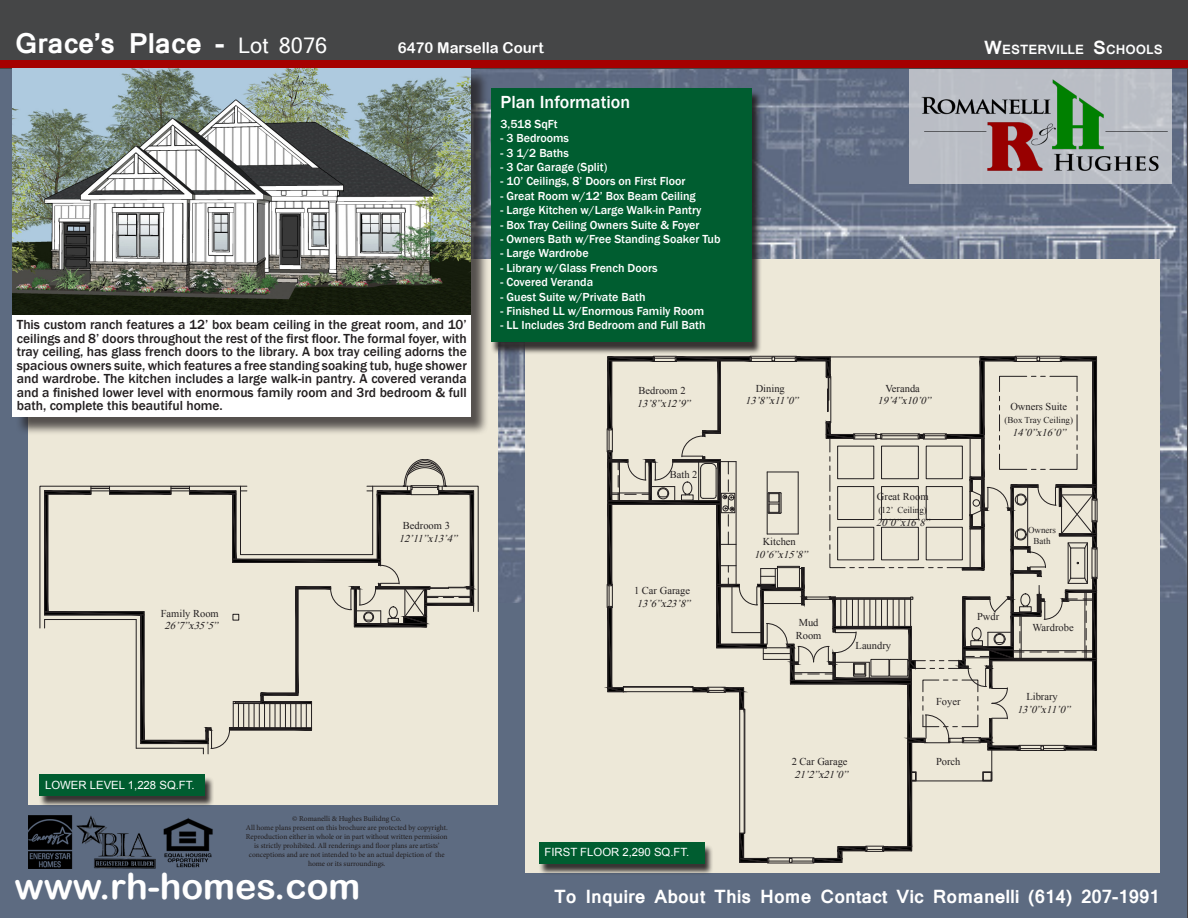
<style>
.page{position:relative;width:1188px;height:918px;background:#fff}
.page>*{position:absolute;margin:0;border:0;box-sizing:border-box;transform-origin:0 0}
.t1{font:36px "Arial Rounded MT Bold";color:#fff}
.t2{font:700 27px "Mangal";color:#fff}
.t3{font:700 18px "Mangal";color:#fff}
.t4{font:500 18px "Franklin Gothic";color:#fff}
.t5{font:15px "Arial Rounded MT Bold";color:#fff}
.t6{font:500 13.5px/13.5px "Franklin Gothic";color:#231f20;text-align:justify}
.t7{font:700 12.6px "Mangal";color:#fff}
.t8{font:500 12px "Franklin Gothic";color:#fff}
.t9{font:11.4px "Arial";color:#fff}
.t10{font:10.5px "Times New Roman";color:#231f20}
.t11{font:italic 10.5px "Times New Roman";color:#231f20}
.t12{font:9px "Times New Roman";color:#231f20}
.t13{font:7.5px "Minion Pro";letter-spacing:-.005em;color:#231f20}
.s1{font-weight:400;font-size:21px}
.s2{font-size:18px}
</style>
<div class="page">
<div style="left:0;top:0;width:1186px;height:918px;background:#5d6b81"></div>
<img style="left:471px;top:68px;width:715px;height:535px">
<div style="left:526px;top:259px;width:634px;height:614px;background:#ede8d8"></div>
<div style="left:28px;top:259px;width:470px;height:546px;background:#ede8d8"></div>
<div style="left:0;top:0;width:1188px;height:68px;background:#454647"></div>
<div style="left:0;top:60px;width:1188px;height:8px;background:#a50000"></div>
<img style="left:28px;top:815px;width:185px;height:53px">
<img style="left:914px;top:68px;width:257px;height:120px">
<div style="left:15px;top:71px;width:475px;height:365px;background:#231f20;opacity:.75"></div>
<div style="left:13px;top:68px;width:458px;height:349px;background:#fff"></div>
<div style="left:491px;top:91px;width:270px;height:264px;background:#231f20;opacity:.9"></div>
<div style="left:491px;top:88px;width:261px;height:254px;background:#005d30"></div>
<div style="left:538px;top:844px;width:176px;height:32px;background:#231f20;opacity:.9"></div>
<div style="left:539px;top:842px;width:165px;height:21px;background:#005d30"></div>
<div style="left:39px;top:776px;width:175px;height:32px;background:#231f20;opacity:.9"></div>
<div style="left:40px;top:774px;width:165px;height:22px;background:#005d30"></div>
<svg style="left:607px;top:356px;width:490px;height:507px"></svg>
<svg style="left:39px;top:459px;width:439px;height:295px"></svg>
<img style="left:13px;top:68px;width:458px;height:247px">
<p class="t2" style="left:15px;top:18px;width:313px">Grace’s Place - <span class="s1">Lot 8076</span></p>
<p class="t7" style="left:984px;top:38px;width:180px"><span class="s2">W</span>ESTERVILLE <span class="s2">S</span>CHOOLS</p>
<p class="t5" style="left:398px;top:39px;width:148px">6470 Marsella Court</p>
<p class="t6" style="left:17px;top:318px;width:452px">This custom ranch features a 12’ box beam ceiling in the great room, and 10’ ceilings and 8’ doors throughout the rest of the first floor. The formal foyer, with tray ceiling, has glass french doors to the library. A box tray ceiling adorns the spacious owners suite, which features a free standing soaking tub, huge shower and wardrobe. The kitchen includes a large walk-in pantry. A covered veranda and a finished lower level with enormous family room and 3rd bedroom &amp; full bath, complete this beautiful home.</p>
<p class="t10" style="left:161px;top:606px;width:60px">Family Room</p>
<p class="t11" style="left:165px;top:619px;width:58px">26’7”x35’5”</p>
<p class="t10" style="left:403px;top:519px;width:48px">Bedroom 3</p>
<p class="t11" style="left:399px;top:531px;width:63px">12’11”x13’4”</p>
<p class="t9" style="left:45px;top:777px;width:151px">LOWER LEVEL 1,228 SQ.FT.</p>
<p class="t13" style="left:292px;top:813px;width:111px">© Romanelli &amp; Hughes Builidng Co.</p>
<p class="t13" style="left:246px;top:822px;width:203px">All home plans present on this brochure are protected by copyright.</p>
<p class="t13" style="left:246px;top:831px;width:203px">Reproduction either in whole or in part without written permission</p>
<p class="t13" style="left:254px;top:840px;width:187px">is strictly prohibited. All renderings and floor plans are artists’</p>
<p class="t13" style="left:249px;top:849px;width:197px">conceptions and are not intended to be an actual depiction of the</p>
<p class="t13" style="left:308px;top:858px;width:79px">home or its surroundings.</p>
<p class="t1" style="left:14px;top:865px;width:348px">www.rh-homes.com</p>
<p class="t4" style="left:501px;top:91px;width:131px">Plan Information</p>
<p class="t8" style="left:501px;top:116px;width:59px">3,518 SqFt</p>
<p class="t8" style="left:501px;top:131px;width:70px">- 3 Bedrooms</p>
<p class="t8" style="left:501px;top:145px;width:70px">- 3 1/2 Baths</p>
<p class="t8" style="left:501px;top:160px;width:108px">- 3 Car Garage (Split)</p>
<p class="t8" style="left:501px;top:174px;width:186px">- 10’ Ceilings, 8’ Doors on First Floor</p>
<p class="t8" style="left:501px;top:188px;width:197px">- Great Room w/12’ Box Beam Ceiling</p>
<p class="t8" style="left:501px;top:203px;width:202px">- Large Kitchen w/Large Walk-in Pantry</p>
<p class="t8" style="left:501px;top:217px;width:200px">- Box Tray Ceiling Owners Suite &amp; Foyer</p>
<p class="t8" style="left:501px;top:232px;width:221px">- Owners Bath w/Free Standing Soaker Tub</p>
<p class="t8" style="left:501px;top:246px;width:90px">- Large Wardrobe</p>
<p class="t8" style="left:501px;top:260px;width:159px">- Library w/Glass French Doors</p>
<p class="t8" style="left:501px;top:275px;width:94px">- Covered Veranda</p>
<p class="t8" style="left:501px;top:289px;width:146px">- Guest Suite w/Private Bath</p>
<p class="t8" style="left:501px;top:304px;width:205px">- Finished LL w/Enormous Family Room</p>
<p class="t8" style="left:501px;top:318px;width:206px">- LL Includes 3rd Bedroom and Full Bath</p>
<p class="t10" style="left:639px;top:384px;width:48px">Bedroom 2</p>
<p class="t11" style="left:637px;top:396px;width:58px">13’8”x12’9”</p>
<p class="t10" style="left:670px;top:467px;width:29px">Bath 2</p>
<p class="t10" style="left:634px;top:584px;width:57px">1 Car Garage</p>
<p class="t11" style="left:637px;top:596px;width:58px">13’6”x23’8”</p>
<p class="t10" style="left:756px;top:381px;width:31px">Dining</p>
<p class="t11" style="left:745px;top:394px;width:58px">13’8”x11’0”</p>
<p class="t10" style="left:886px;top:381px;width:36px">Veranda</p>
<p class="t11" style="left:878px;top:394px;width:58px">19’4”x10’0”</p>
<p class="t10" style="left:1010px;top:400px;width:58px">Owners Suite</p>
<p class="t12" style="left:1005px;top:414px;width:70px">(Box Tray Ceiling)</p>
<p class="t11" style="left:1012px;top:425px;width:58px">14’0”x16’0”</p>
<p class="t10" style="left:763px;top:535px;width:35px">Kitchen</p>
<p class="t11" style="left:754px;top:548px;width:58px">10’6”x15’8”</p>
<p class="t10" style="left:877px;top:490px;width:53px">Great Room</p>
<p class="t12" style="left:879px;top:504px;width:50px">(12’ Ceiling)</p>
<p class="t11" style="left:876px;top:515px;width:58px">20’0”x16’8”</p>
<p class="t12" style="left:1028px;top:524px;width:29px">Owners</p>
<p class="t12" style="left:1034px;top:535px;width:19px">Bath</p>
<p class="t10" style="left:799px;top:616px;width:21px">Mud</p>
<p class="t10" style="left:796px;top:628px;width:27px">Room</p>
<p class="t10" style="left:856px;top:638px;width:37px">Laundry</p>
<p class="t10" style="left:792px;top:755px;width:57px">2 Car Garage</p>
<p class="t11" style="left:794px;top:767px;width:58px">21’2”x21’0”</p>
<p class="t10" style="left:977px;top:609px;width:24px">Pwdr</p>
<p class="t10" style="left:1033px;top:620px;width:43px">Wardrobe</p>
<p class="t10" style="left:936px;top:695px;width:26px">Foyer</p>
<p class="t10" style="left:936px;top:755px;width:26px">Porch</p>
<p class="t10" style="left:1026px;top:690px;width:33px">Library</p>
<p class="t11" style="left:1017px;top:702px;width:58px">13’0”x11’0”</p>
<p class="t9" style="left:545px;top:845px;width:146px">FIRST FLOOR 2,290 SQ.FT.</p>
<p class="t3" style="left:554px;top:880px;width:607px">To Inquire About This Home Contact Vic Romanelli (614) 207-1991</p>
</div>
